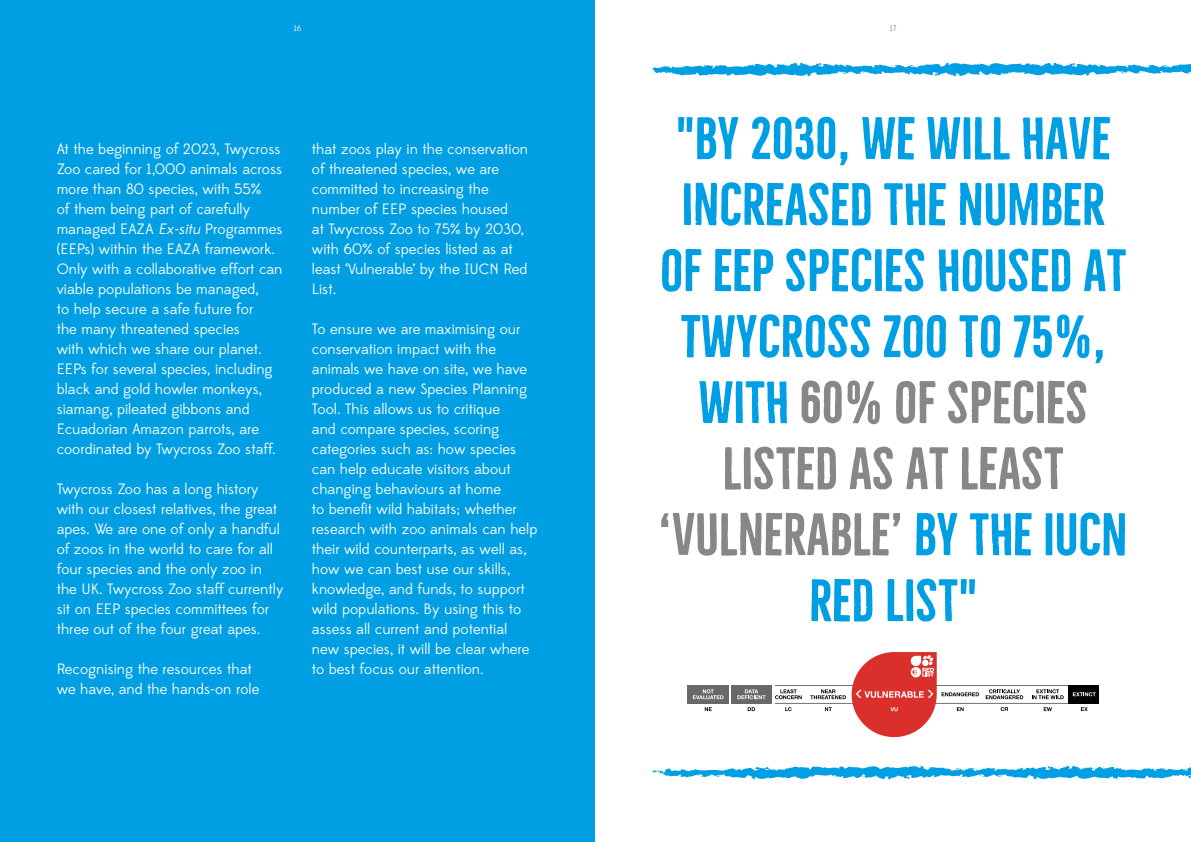
<style>
.page{position:relative;width:1191px;height:842px;background:#fff}
.page>*{position:absolute;margin:0;border:0;box-sizing:border-box;transform-origin:0 0}
.t1{font:700 55px/66px "Bellfort";color:#009fe3;text-align:center}
.t2{font:15px/20px "Edmondsans";color:#fff}
.t3{font:8px "Edmondsans";color:#fff}
.t4{font:8px "Edmondsans";color:#878787}
.s1{font-style:italic}
.s2{color:#878787}
</style>
<div class="page">
<div style="left:0;top:0;width:595px;height:842px;background:#009fe3"></div>
<svg style="left:652px;top:765px;width:539px;height:15px"></svg>
<svg style="left:652px;top:62px;width:539px;height:15px"></svg>
<hr style="left:775px;top:703px;width:293px;height:1px;background:#020203">
<hr style="left:775px;top:685px;width:293px;height:1px;background:#020203">
<svg style="left:747px;top:707px;width:8px;height:4px"></svg>
<svg style="left:705px;top:707px;width:6px;height:4px"></svg>
<svg style="left:1032px;top:689px;width:31px;height:10px"></svg>
<svg style="left:1043px;top:707px;width:9px;height:4px"></svg>
<svg style="left:1081px;top:707px;width:6px;height:4px"></svg>
<svg style="left:985px;top:689px;width:38px;height:10px"></svg>
<svg style="left:1000px;top:707px;width:8px;height:4px"></svg>
<svg style="left:775px;top:689px;width:26px;height:10px"></svg>
<svg style="left:785px;top:707px;width:6px;height:4px"></svg>
<div style="left:1068px;top:685px;width:31px;height:18px;background:#020203"></div>
<svg style="left:1072px;top:692px;width:23px;height:4px"></svg>
<div style="left:731px;top:685px;width:41px;height:18px;background:#676867"></div>
<svg style="left:737px;top:689px;width:28px;height:10px"></svg>
<div style="left:687px;top:685px;width:42px;height:18px;background:#676867"></div>
<svg style="left:693px;top:689px;width:30px;height:10px"></svg>
<svg style="left:810px;top:652px;width:169px;height:85px"></svg>
<p class="t3" style="left:294px;top:23px;width:9px">16</p>
<p class="t4" style="left:890px;top:23px;width:8px">17</p>
<p class="t2" style="left:57px;top:140px;width:227px">At the beginning of 2023, Twycross<br>Zoo cared for 1,000 animals across more than 80 species, with 55%<br>of them being part of carefully managed EAZA <span class="s1">Ex-situ</span> Programmes (EEPs) within the EAZA framework.<br>Only with a collaborative effort can viable populations be managed,<br>to help secure a safe future for<br>the many threatened species<br>with which we share our planet.<br>EEPs for several species, including black and gold howler monkeys, siamang, pileated gibbons and<br>Ecuadorian Amazon parrots, are coordinated by Twycross Zoo staff.</p>
<p class="t2" style="left:57px;top:479px;width:228px">Twycross Zoo has a long history with our closest relatives, the great apes. We are one of only a handful of zoos in the world to care for all four species and the only zoo in the UK. Twycross Zoo staff currently sit on EEP species committees for three out of the four great apes.</p>
<p class="t2" style="left:57px;top:659px;width:204px">Recognising the resources that we have, and the hands-on role</p>
<p class="t2" style="left:312px;top:139px;width:218px">that zoos play in the conservation of threatened species, we are committed to increasing the number of EEP species housed<br>at Twycross Zoo to 75% by 2030, with 60% of species listed as at least ‘Vulnerable’ by the IUCN Red<br>List.</p>
<p class="t2" style="left:312px;top:319px;width:227px">To ensure we are maximising our conservation impact with the animals we have on site, we have produced a new Species Planning<br>Tool. This allows us to critique<br>and compare species, scoring categories such as: how species can help educate visitors about changing behaviours at home<br>to benefit wild habitats; whether research with zoo animals can help their wild counterparts, as well as, how we can best use our skills, knowledge, and funds, to support wild populations. By using this to assess all current and potential new species, it will be clear where to best focus our attention.</p>
<h1 class="t1" style="left:659px;top:106px;width:470px">"BY 2030, WE WILL HAVE<br>INCREASED THE NUMBER<br>OF EEP SPECIES HOUSED AT<br>TWYCROSS ZOO TO 75%,<br>WITH <span class="s2">60% OF SPECIES<br>LISTED AS AT LEAST ‘VULNERABLE’</span> BY THE IUCN<br>RED LIST"</h1>
</div>
